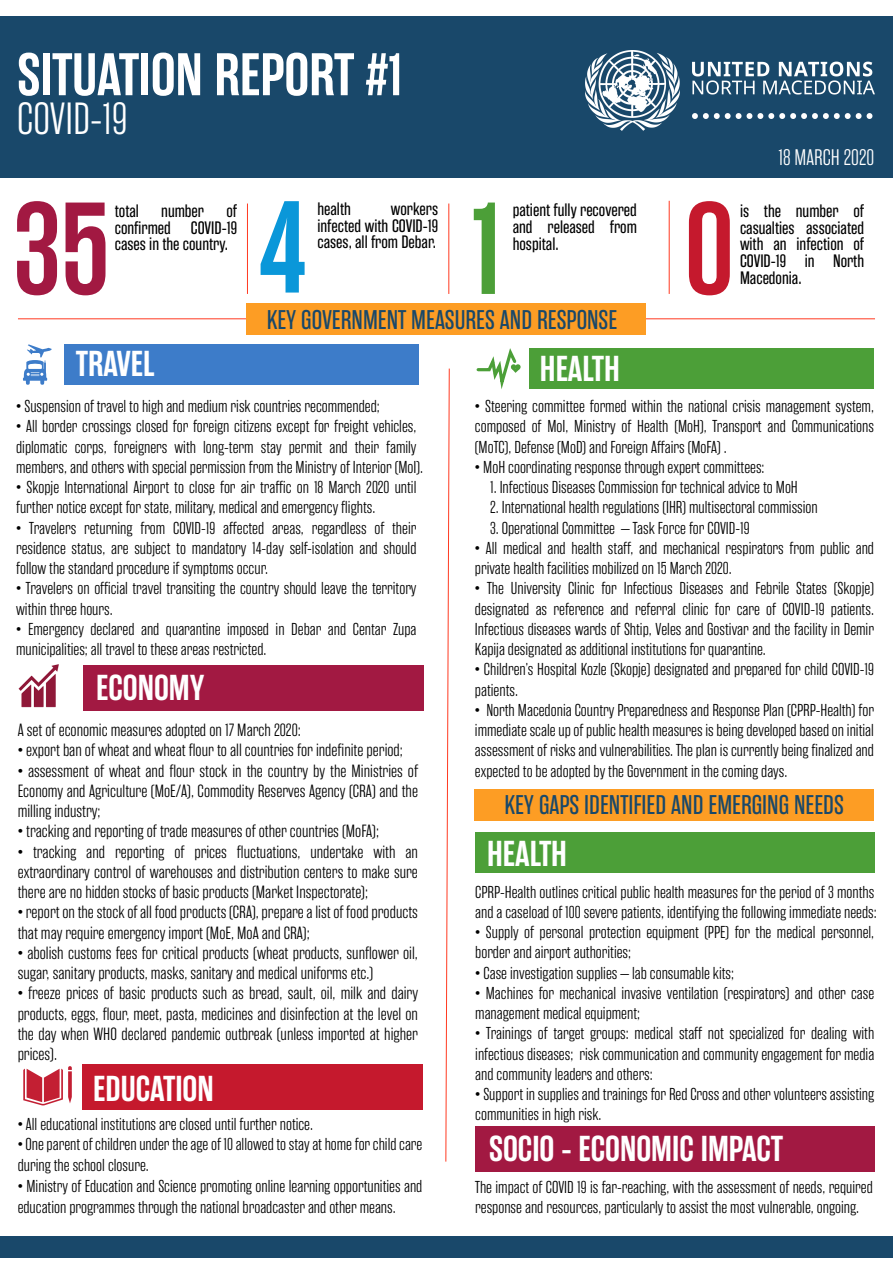
<style>
.page{position:relative;width:893px;height:1263px;background:#fff}
.page>*{position:absolute;margin:0;border:0;box-sizing:border-box;transform-origin:0 0}
.t1{font:600 130.5px "Rama Gothic E";color:#a21942}
.t2{font:600 130.5px "Rama Gothic E";color:#4c9f38}
.t3{font:600 130.5px "Rama Gothic E";color:#c5192d}
.t4{font:600 130.5px "Rama Gothic E";color:#0a97d9}
.t5{font:600 60px "Rama Gothic E";color:#fff}
.t6{font:300 45px "Rama Gothic E";color:#fff}
.t7{font:600 36px "Rama Gothic E";color:#fff}
.t8{font:27px "Rama Gothic E";color:#19486a}
.t9{font:300 22.5px "Rama Gothic E";color:#fff}
.t10{font:18px/16.8px "Rama Gothic E";color:#000;text-align:justify}
.t11{font:300 17.7px/20.2px "Rama Gothic E";color:#000;text-align:justify}
.t12{font:300 17.25px/20.2px "Rama Gothic E";color:#000}
</style>
<div class="page">
<div style="left:474px;top:789px;width:399px;height:31px;background:#fd9d24"></div>
<div style="left:475px;top:1126px;width:399px;height:45px;background:#a21942"></div>
<div style="left:475px;top:832px;width:399px;height:41px;background:#4c9f38"></div>
<img style="left:23px;top:1066px;width:49px;height:40px">
<img style="left:18px;top:664px;width:41px;height:44px">
<div style="left:0;top:1236px;width:892px;height:21px;background:#19486a"></div>
<hr style="left:18px;top:318px;width:857px;height:1px;background:#ff3a21">
<div style="left:247px;top:303px;width:399px;height:32px;background:#fd9d24"></div>
<hr style="left:448px;top:204px;width:1px;height:90px;background:#ff3a21">
<hr style="left:247px;top:204px;width:1px;height:90px;background:#ff3a21">
<svg style="left:476px;top:348px;width:44px;height:41px"></svg>
<div style="left:0;top:16px;width:892px;height:162px;background:#19486a"></div>
<img style="left:585px;top:50px;width:289px;height:81px">
<hr style="left:669px;top:201px;width:1px;height:93px;background:#ff3a21">
<svg style="left:445px;top:368px;width:4px;height:794px"></svg>
<div style="left:83px;top:1064px;width:340px;height:46px;background:#c5192d"></div>
<div style="left:83px;top:665px;width:340px;height:45px;background:#a21942"></div>
<div style="left:529px;top:348px;width:344px;height:41px;background:#4c9f38"></div>
<div style="left:65px;top:344px;width:354px;height:41px;background:#3d7cc9"></div>
<svg style="left:23px;top:345px;width:29px;height:40px"></svg>
<h2 class="t5" style="left:17px;top:41px;width:386px">SITUATION REPORT #1</h2>
<h3 class="t6" style="left:17px;top:95px;width:112px">COVID-19</h3>
<h3 class="t9" style="left:778px;top:146px;width:97px">18 MARCH 2020</h3>
<h1 class="t1" style="left:14px;top:177px;width:98px">35</h1>
<h1 class="t2" style="left:471px;top:177px;width:32px">1</h1>
<h1 class="t3" style="left:684px;top:177px;width:51px">0</h1>
<h1 class="t4" style="left:258px;top:176px;width:50px">4</h1>
<p class="t10" style="left:317px;top:201px;width:35px">health</p>
<p class="t10" style="left:317px;top:201px;width:122px;text-indent:73px">workers infected with COVID-19 cases, all from Debar.</p>
<p class="t10" style="left:512px;top:202px;width:126px">patient fully recovered and released from hospital.</p>
<p class="t10" style="left:115px;top:203px;width:124px">total number of confirmed COVID-19 cases in the country.</p>
<p class="t10" style="left:740px;top:203px;width:126px">is the number of casualties associated with an infection of COVID-19 in North Macedonia.</p>
<h3 class="t7" style="left:76px;top:344px;width:79px">TRAVEL</h3>
<h3 class="t8" style="left:267px;top:305px;width:352px">KEY GOVERNMENT MEASURES AND RESPONSE</h3>
<h3 class="t7" style="left:540px;top:349px;width:81px">HEALTH</h3>
<p class="t12" style="left:16px;top:396px;width:365px">• Suspension of travel to high and medium risk countries recommended;</p>
<p class="t12" style="left:16px;top:417px;width:408px">• All border crossings closed for foreign citizens except for freight vehicles, diplomatic corps, foreigners with long-term stay permit and their family members, and others with special permission from the Ministry of Interior (MoI).</p>
<p class="t12" style="left:16px;top:477px;width:402px">• Skopje International Airport to close for air traffic on 18 March 2020 until further notice except for state, military, medical and emergency flights.</p>
<p class="t12" style="left:16px;top:518px;width:402px;text-align:justify">• Travelers returning from COVID-19 affected areas, regardless of their residence status, are subject to mandatory 14-day self-isolation and should follow the standard procedure if symptoms occur.</p>
<p class="t12" style="left:16px;top:579px;width:402px">• Travelers on official travel transiting the country should leave the territory within three hours.</p>
<p class="t12" style="left:16px;top:619px;width:402px">• Emergency declared and quarantine imposed in Debar and Centar Zupa municipalities; all travel to these areas restricted.</p>
<h3 class="t7" style="left:96px;top:668px;width:110px">ECONOMY</h3>
<p class="t11" style="left:18px;top:720px;width:285px">A set of economic measures adopted on 17 March 2020:</p>
<p class="t11" style="left:18px;top:740px;width:387px">• export ban of wheat and wheat flour to all countries for indefinite period;</p>
<p class="t11" style="left:18px;top:761px;width:402px">• assessment of wheat and flour stock in the country by the Ministries of Economy and Agriculture (MoE/A), Commodity Reserves Agency (CRA) and the milling industry;</p>
<p class="t11" style="left:18px;top:821px;width:363px">• tracking and reporting of trade measures of other countries (MoFA);</p>
<p class="t11" style="left:18px;top:842px;width:402px">• tracking and reporting of prices fluctuations, undertake with an extraordinary control of warehouses and distribution centers to make sure there are no hidden stocks of basic products (Market Inspectorate);</p>
<p class="t11" style="left:18px;top:902px;width:402px">• report on the stock of all food products (CRA), prepare a list of food products that may require emergency import (MoE, MoA and CRA);</p>
<p class="t11" style="left:18px;top:943px;width:402px">• abolish customs fees for critical products (wheat products, sunflower oil, sugar, sanitary products, masks, sanitary and medical uniforms etc.)</p>
<p class="t11" style="left:18px;top:983px;width:402px">• freeze prices of basic products such as bread, sault, oil, milk and dairy products, eggs, flour, meet, pasta, medicines and disinfection at the level on the day when WHO declared pandemic outbreak (unless imported at higher prices).</p>
<h3 class="t7" style="left:93px;top:1069px;width:122px">EDUCATION</h3>
<p class="t12" style="left:18px;top:1114px;width:297px">• All educational institutions are closed until further notice.</p>
<p class="t12" style="left:18px;top:1134px;width:406px;line-height:20.7px">• One parent of children under the age of 10 allowed to stay at home for child care during the school closure.</p>
<p class="t12" style="left:18px;top:1176px;width:406px;line-height:20.7px">• Ministry of Education and Science promoting online learning opportunities and education programmes through the national broadcaster and other means.</p>
<p class="t12" style="left:475px;top:396px;width:400px;text-align:justify">• Steering committee formed within the national crisis management system, composed of MoI, Ministry of Health (MoH), Transport and Communications (MoTC), Defense (MoD) and Foreign Affairs (MoFA) .</p>
<p class="t12" style="left:475px;top:457px;width:291px">• MoH coordinating response through expert committees:</p>
<p class="t12" style="left:490px;top:477px;width:309px">1. Infectious Diseases Commission for technical advice to MoH</p>
<p class="t12" style="left:490px;top:498px;width:329px">2. International health regulations (IHR) multisectoral commission</p>
<p class="t12" style="left:490px;top:518px;width:261px">3. Operational Committee – Task Force for COVID-19</p>
<p class="t12" style="left:475px;top:538px;width:400px">• All medical and health staff, and mechanical respirators from public and private health facilities mobilized on 15 March 2020.</p>
<p class="t12" style="left:475px;top:579px;width:400px;text-align:justify">• The University Clinic for Infectious Diseases and Febrile States (Skopje) designated as reference and referral clinic for care of COVID-19 patients.<br>Infectious diseases wards of Shtip, Veles and Gostivar and the facility in Demir Kapija designated as additional institutions for quarantine.</p>
<p class="t12" style="left:475px;top:660px;width:400px">• Children’s Hospital Kozle (Skopje) designated and prepared for child COVID-19 patients.</p>
<p class="t12" style="left:475px;top:700px;width:400px;text-align:justify">• North Macedonia Country Preparedness and Response Plan (CPRP-Health) for immediate scale up of public health measures is being developed based on initial assessment of risks and vulnerabilities. The plan is currently being finalized and expected to be adopted by the Government in the coming days.</p>
<h3 class="t8" style="left:504px;top:790px;width:341px">KEY GAPS IDENTIFIED AND EMERGING NEEDS</h3>
<h3 class="t7" style="left:487px;top:834px;width:81px">HEALTH</h3>
<p class="t12" style="left:475px;top:882px;width:403px">CPRP-Health outlines critical public health measures for the period of 3 months and a caseload of 100 severe patients, identifying the following immediate needs:</p>
<p class="t12" style="left:475px;top:922px;width:400px">• Supply of personal protection equipment (PPE) for the medical personnel, border and airport authorities;</p>
<p class="t12" style="left:475px;top:963px;width:260px">• Case investigation supplies – lab consumable kits;</p>
<p class="t12" style="left:475px;top:983px;width:400px">• Machines for mechanical invasive ventilation (respirators) and other case management medical equipment;</p>
<p class="t12" style="left:475px;top:1024px;width:400px;text-align:justify">• Trainings of target groups: medical staff not specialized for dealing with infectious diseases; risk communication and community engagement for media and community leaders and others:</p>
<p class="t12" style="left:475px;top:1084px;width:400px">• Support in supplies and trainings for Red Cross and other volunteers assisting communities in high risk.</p>
<h3 class="t7" style="left:489px;top:1129px;width:295px">SOCIO - ECONOMIC IMPACT</h3>
<p class="t12" style="left:475px;top:1177px;width:399px">The impact of COVID 19 is far-reaching, with the assessment of needs, required response and resources, particularly to assist the most vulnerable, ongoing.</p>
</div>
